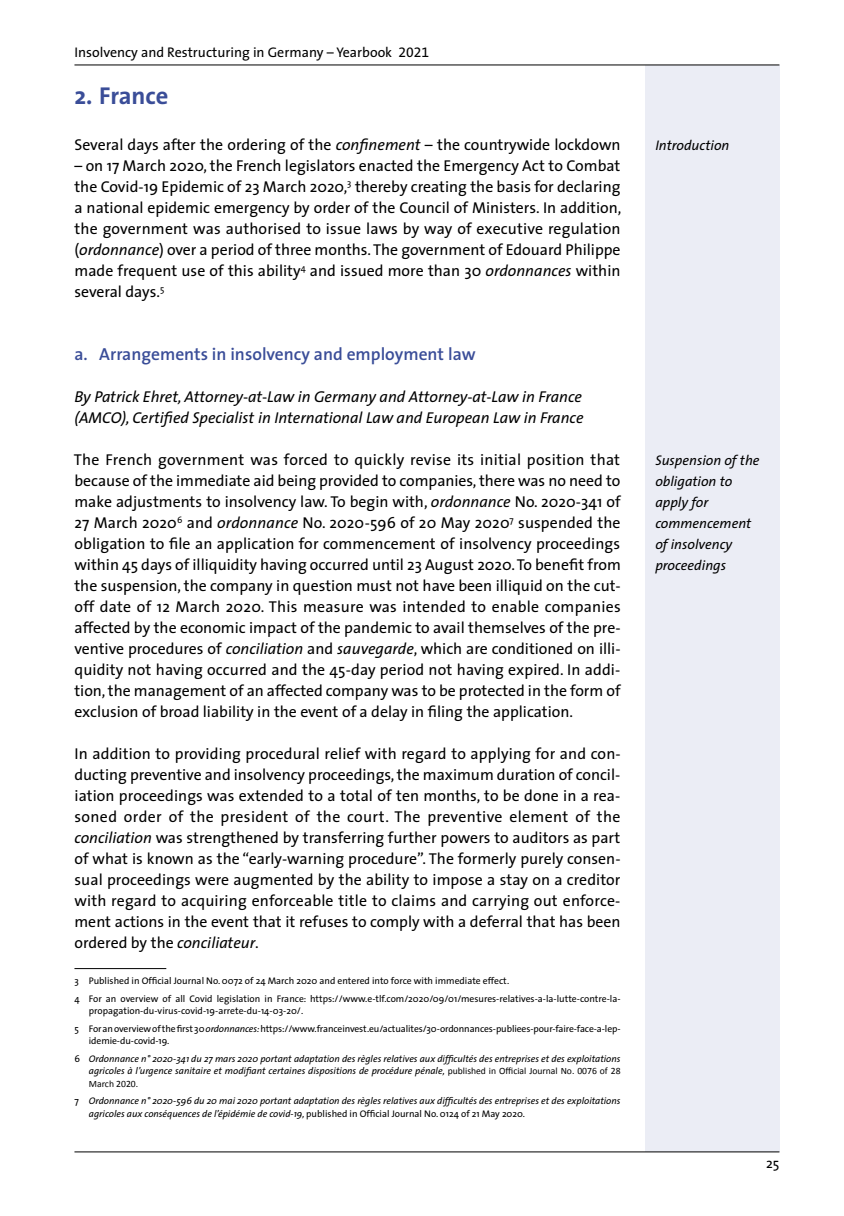
<style>
.page{position:relative;width:844px;height:1216px;background:#fff}
.page>*{position:absolute;margin:0;border:0;box-sizing:border-box;transform-origin:0 0}
.t1{font:700 24.5px "The Sans";letter-spacing:-.005em;color:#3a4d98}
.t2{font:600 17.5px "The Sans";color:#3a4d98}
.t3{font:15.75px/21px "The Sans";color:#000;text-align:justify}
.t4{font:italic 15.75px/21px "The Sans";color:#000}
.t5{font:italic 14px/21px "The Sans";color:#000}
.t6{font:14px "The Sans";color:#000}
.t7{font:italic 9.62px/17.8px "The Sans";color:#000}
.t8{font:9.62px/17.8px "The Sans";color:#000}
.t9{font:9.62px "Calibri";color:#000}
.s1{font-family:"The Sans Expert"}
.s2{font-style:italic}
.s3{font-style:normal}
.s4{font-family:"Calibri";font-style:normal}
</style>
<div class="page">
<div style="left:645px;top:65px;width:134px;height:1086px;background:#ebedf5"></div>
<hr style="left:74px;top:64px;width:705px;height:1px;background:#000">
<hr style="left:74px;top:1151px;width:705px;height:1px;background:#000">
<hr style="left:74px;top:968px;width:92px;height:1px;background:#000">
<p class="t6" style="left:74px;top:41px;width:356px">Insolvency and Restructuring in Germany – Yearbook <span class="s1">2021</span></p>
<h1 class="t1" style="left:74px;top:75px;width:95px">2. France</h1>
<p class="t3" style="left:74px;top:133px;width:547px">Several days after the ordering of the <span class="s2">confinement</span> – the countrywide lockdown</p>
<p class="t3" style="left:74px;top:154px;width:548px">– on 17 March 2020, the French legislators enacted the Emergency Act to Combat the Covid-19 Epidemic of 23 March 2020,<sup>3</sup> thereby creating the basis for declaring a national epidemic emergency by order of the Council of Ministers. In addition, the government was authorised to issue laws by way of executive regulation (<span class="s2">ordonnance</span>) over a period of three months. The government of Edouard Philippe made frequent use of this ability<sup>4</sup> and issued more than 30 <span class="s2">ordonnances</span> within several days.<sup>5</sup></p>
<p class="t2" style="left:74px;top:339px;width:402px">a. Arrangements in insolvency and employment law</p>
<p class="t4" style="left:74px;top:385px;width:510px">By Patrick Ehret, Attorney-at-Law in Germany and Attorney-at-Law in France (AMCO), Certified Specialist in International Law and European Law in France</p>
<p class="t3" style="left:74px;top:448px;width:548px">The French government was forced to quickly revise its initial position that because of the immediate aid being provided to companies, there was no need to make adjustments to insolvency law. To begin with, <span class="s2">ordonnance</span> No. 2020-341 of 27 March 2020<sup>6</sup> and <span class="s2">ordonnance</span> No. 2020-596 of 20 May 2020<sup>7</sup> suspended the obligation to file an application for commencement of insolvency proceedings within 45 days of illiquidity having occurred until 23 August 2020. To benefit from the suspension, the company in question must not have been illiquid on the cut&shy;off date of 12 March 2020. This measure was intended to enable companies affected by the economic impact of the pandemic to avail themselves of the pre&shy;ventive procedures of <span class="s2">conciliation</span> and <span class="s2">sauvegarde</span>, which are conditioned on illi&shy;quidity not having occurred and the 45-day period not having expired. In addi&shy;tion, the management of an affected company was to be protected in the form of exclusion of broad liability in the event of a delay in filing the application.</p>
<p class="t3" style="left:74px;top:742px;width:547px">In addition to providing procedural relief with regard to applying for and con&shy;ducting preventive and insolvency proceedings, the maximum duration of concil&shy;iation proceedings was extended to a total of ten months, to be done in a rea&shy;soned order of the president of the court. The preventive element of the <span class="s2">conciliation</span> was strengthened by transferring further powers to auditors as part of what is known as the “early-warning procedure”. The formerly purely consen&shy;sual proceedings were augmented by the ability to impose a stay on a creditor with regard to acquiring enforceable title to claims and carrying out enforce&shy;ment actions in the event that it refuses to comply with a deferral that has been ordered by the <span class="s2">conciliateur</span>.</p>
<p class="t8" style="left:74px;top:971px;width:547px">3 Published in Official Journal No. 0072 of 24 March 2020 and entered into force with immediate effect.<br>4 For an overview of all Covid legislation in France: https://www.e-tlf.com/2020/09/01/mesures-relatives-a-la-lutte-contre-la-</p>
<p class="t8" style="left:74px;top:1001px;width:547px;text-indent:14px">propagation-du-virus-covid-19-arrete-du-14-03-20/.<br>5 For an overview of the first 30 <span class="s2">ordonnances:</span> https://www.franceinvest.eu/actualites/30-ordonnances-publiees-pour-faire-face-a-lep-</p>
<p class="t7" style="left:74px;top:1031px;width:547px;text-indent:14px"><span class="s3">idemie-du-covid-19.<br>6</span> Ordonnance n° 2020-341 du 27 mars 2020 portant adaptation des règles relatives aux difficultés des entreprises et des exploitations</p>
<p class="t7" style="left:89px;top:1061px;width:533px">agricoles à l’urgence sanitaire et modifiant certaines dispositions de procédure pénale, <span class="s4">published in Official Journal No. 0076 of 28</span></p>
<p class="t9" style="left:89px;top:1077px;width:51px">March 2020.</p>
<p class="t7" style="left:89px;top:1094px;width:533px;line-height:12.2px;text-indent:-14px"><span class="s3">7</span> Ordonnance n° 2020-596 du 20 mai 2020 portant adaptation des règles relatives aux difficultés des entreprises et des exploitations agricoles aux conséquences de l’épidémie de covid-19, <span class="s3">published in Official Journal No. 0124 of 21 May 2020.</span></p>
<p class="t5" style="left:655px;top:134px;width:76px">Introduction</p>
<p class="t5" style="left:655px;top:449px;width:106px">Suspension of the obligation to apply for commencement of insolvency proceedings</p>
<p class="t6" style="left:766px;top:1151px;width:15px">25</p>
</div>
